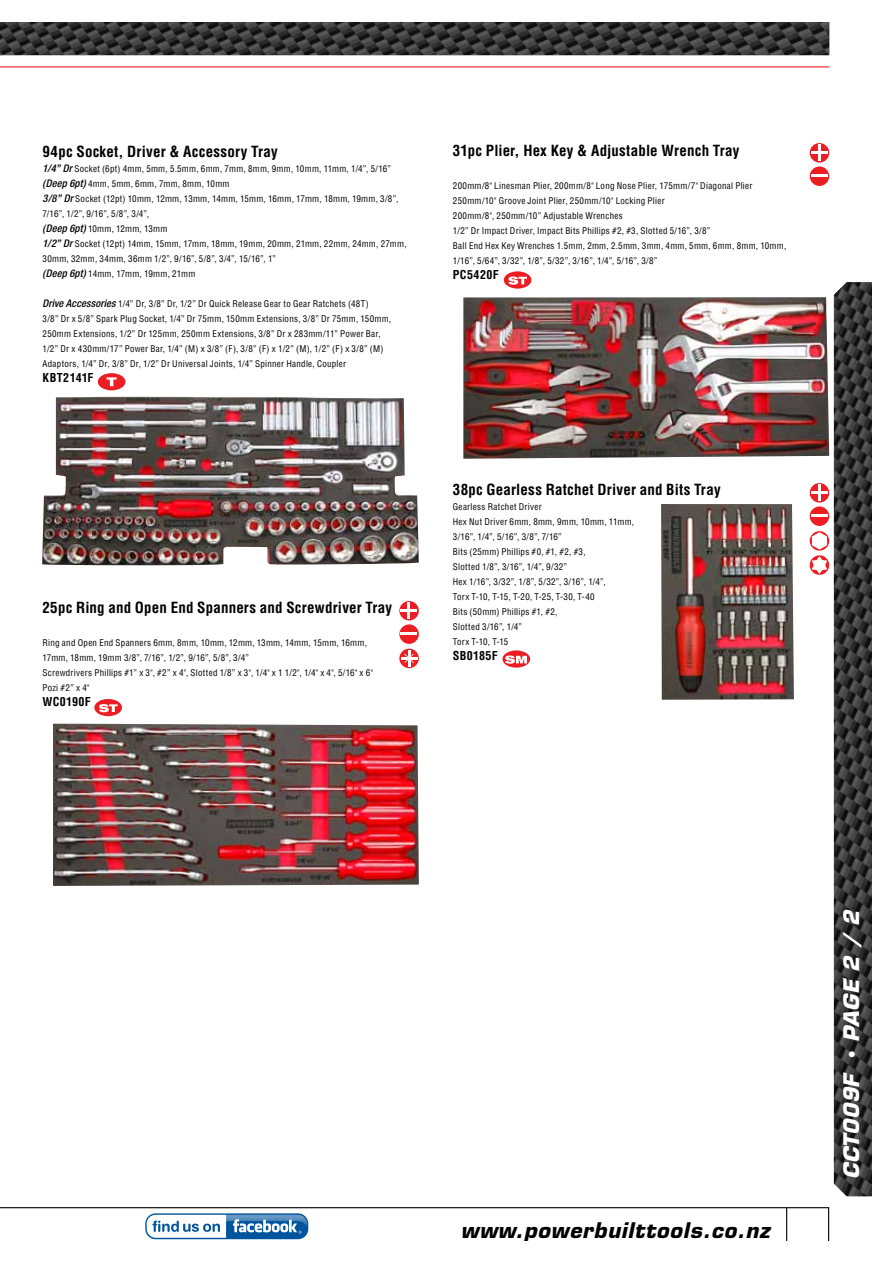
<style>
.page{position:relative;width:893px;height:1263px;background:#fff}
.page>*{position:absolute;margin:0;border:0;box-sizing:border-box;transform-origin:0 0}
.t1{font:italic 700 21px "Eurostile";letter-spacing:.04em;color:#000}
.t2{font:italic 700 21px "Eurostile";color:#fff}
.t3{font:700 condensed 15px "Helvetica";letter-spacing:.01em;color:#000}
.t4{font:700 condensed 12px "Helvetica";letter-spacing:.035em;color:#000}
.t5{font:condensed 9px/15px "Helvetica";letter-spacing:.03em;color:#000}
.s1{font-family:"Helvetica Neue";font-weight:500;font-style:italic;font-size:10.5px}
.s2{font-family:"Rockwell";font-style:normal}
</style>
<div class="page">
<svg style="left:0;top:66px;width:830px;height:2px"></svg>
<img style="left:0;top:22px;width:829px;height:33px">
<svg style="left:0;top:1207px;width:829px;height:34px"></svg>
<hr style="left:786px;top:1208px;width:1px;height:55px;background:#000">
<img style="left:834px;top:282px;width:38px;height:914px">
<div style="left:0;top:1242px;width:893px;height:21px;background:#fff"></div>
<img style="left:661px;top:504px;width:133px;height:196px">
<img style="left:463px;top:297px;width:366px;height:162px">
<img style="left:53px;top:724px;width:366px;height:162px">
<div style="left:94px;top:699px;width:28px;height:17px;background:#ed1d24;border-radius:50%"></div>
<svg style="left:99px;top:704px;width:19px;height:8px"></svg>
<svg style="left:145px;top:1213px;width:163px;height:26px"></svg>
<div style="left:98px;top:373px;width:27px;height:17px;background:#ed1d24;border-radius:50%"></div>
<svg style="left:107px;top:377px;width:10px;height:9px"></svg>
<img style="left:42px;top:396px;width:377px;height:169px">
<svg style="left:810px;top:483px;width:19px;height:20px"></svg>
<svg style="left:818px;top:485px;width:2px;height:16px"></svg>
<hr style="left:811px;top:491px;width:16px;height:3px;background:#fff">
<div style="left:810px;top:506px;width:19px;height:20px;background:#ed1d24;border-radius:50%"></div>
<svg style="left:811px;top:515px;width:16px;height:2px"></svg>
<div style="left:810px;top:531px;width:19px;height:20px;background:#ed282e;border-radius:50%"></div>
<svg style="left:812px;top:532px;width:15px;height:18px"></svg>
<svg style="left:810px;top:555px;width:19px;height:20px"></svg>
<svg style="left:812px;top:556px;width:15px;height:18px"></svg>
<svg style="left:502px;top:650px;width:28px;height:18px"></svg>
<svg style="left:505px;top:655px;width:22px;height:9px"></svg>
<svg style="left:810px;top:143px;width:19px;height:20px"></svg>
<svg style="left:818px;top:145px;width:2px;height:16px"></svg>
<hr style="left:811px;top:151px;width:16px;height:3px;background:#fff">
<div style="left:810px;top:166px;width:19px;height:20px;background:#ed1d24;border-radius:50%"></div>
<svg style="left:811px;top:175px;width:16px;height:2px"></svg>
<div style="left:504px;top:271px;width:27px;height:18px;background:#ed1d24;border-radius:50%"></div>
<svg style="left:508px;top:276px;width:19px;height:9px"></svg>
<svg style="left:399px;top:601px;width:20px;height:19px"></svg>
<svg style="left:408px;top:603px;width:2px;height:16px"></svg>
<hr style="left:401px;top:609px;width:16px;height:3px;background:#fff">
<svg style="left:399px;top:624px;width:20px;height:20px"></svg>
<svg style="left:401px;top:633px;width:16px;height:2px"></svg>
<svg style="left:399px;top:649px;width:20px;height:19px"></svg>
<hr style="left:401px;top:657px;width:16px;height:3px;background:#fff">
<svg style="left:404px;top:650px;width:10px;height:16px"></svg>
<h2 class="t3" style="left:43px;top:142px;width:237px">94pc Socket, Driver &amp; Accessory Tray</h2>
<p class="t5" style="left:43px;top:161px;width:366px"><span class="s1">1/4” Dr</span> Socket (6pt) 4mm, 5mm, 5.5mm, 6mm, 7mm, 8mm, 9mm, 10mm, 11mm, 1/4”, 5/16” <span class="s1">(Deep 6pt)</span> 4mm, 5mm, 6mm, 7mm, 8mm, 10mm<br><span class="s1">3/8” Dr</span> Socket (12pt) 10mm, 12mm, 13mm, 14mm, 15mm, 16mm, 17mm, 18mm, 19mm, 3/8”, 7/16”, 1/2”, 9/16”, 5/8”, 3/4”,<br><span class="s1">(Deep 6pt)</span> 10mm, 12mm, 13mm<br><span class="s1">1/2” Dr</span> Socket (12pt) 14mm, 15mm, 17mm, 18mm, 19mm, 20mm, 21mm, 22mm, 24mm, 27mm, 30mm, 32mm, 34mm, 36mm 1/2”, 9/16”, 5/8”, 3/4”, 15/16”, 1”<br><span class="s1">(Deep 6pt)</span> 14mm, 17mm, 19mm, 21mm</p>
<p class="t5" style="left:43px;top:296px;width:350px"><span class="s1">Drive Accessories</span> 1/4” Dr, 3/8” Dr, 1/2” Dr Quick Release Gear to Gear Ratchets (48T)<br>3/8” Dr x 5/8” Spark Plug Socket, 1/4” Dr 75mm, 150mm Extensions, 3/8” Dr 75mm, 150mm, 250mm Extensions, 1/2” Dr 125mm, 250mm Extensions, 3/8” Dr x 283mm/11” Power Bar, 1/2” Dr x 430mm/17” Power Bar, 1/4” (M) x 3/8” (F), 3/8” (F) x 1/2” (M), 1/2” (F) x 3/8” (M)<br>Adaptors, 1/4” Dr, 3/8” Dr, 1/2” Dr Universal Joints, 1/4” Spinner Handle, Coupler</p>
<h3 class="t4" style="left:43px;top:370px;width:53px">KBT2141F</h3>
<h2 class="t3" style="left:43px;top:598px;width:351px">25pc Ring and Open End Spanners and Screwdriver Tray</h2>
<p class="t5" style="left:43px;top:635px;width:332px">Ring and Open End Spanners 6mm, 8mm, 10mm, 12mm, 13mm, 14mm, 15mm, 16mm, 17mm, 18mm, 19mm 3/8”, 7/16”, 1/2”, 9/16”, 5/8”, 3/4”<br>Screwdrivers Phillips #1” x 3", #2” x 4", Slotted 1/8” x 3", 1/4" x 1 1/2", 1/4" x 4", 5/16" x 6" Pozi #2” x 4"</p>
<h3 class="t4" style="left:43px;top:694px;width:50px">WC0190F</h3>
<h2 class="t3" style="left:453px;top:141px;width:288px">31pc Plier, Hex Key &amp; Adjustable Wrench Tray</h2>
<p class="t5" style="left:453px;top:178px;width:335px">200mm/8" Linesman Plier, 200mm/8" Long Nose Plier, 175mm/7" Diagonal Plier 250mm/10" Groove Joint Plier, 250mm/10" Locking Plier<br>200mm/8", 250mm/10” Adjustable Wrenches<br>1/2” Dr Impact Driver, Impact Bits Phillips #2, #3, Slotted 5/16”, 3/8”<br>Ball End Hex Key Wrenches 1.5mm, 2mm, 2.5mm, 3mm, 4mm, 5mm, 6mm, 8mm, 10mm, 1/16”, 5/64”, 3/32”, 1/8”, 5/32”, 3/16”, 1/4”, 5/16”, 3/8”</p>
<h3 class="t4" style="left:453px;top:267px;width:47px">PC5420F</h3>
<h2 class="t3" style="left:453px;top:480px;width:269px">38pc Gearless Ratchet Driver and Bits Tray</h2>
<p class="t5" style="left:453px;top:499px;width:183px">Gearless Ratchet Driver<br>Hex Nut Driver 6mm, 8mm, 9mm, 10mm, 11mm,<br>3/16”, 1/4”, 5/16”, 3/8”, 7/16”<br>Bits (25mm) Phillips #0, #1, #2, #3,<br>Slotted 1/8”, 3/16”, 1/4”, 9/32”<br>Hex 1/16”, 3/32”, 1/8”, 5/32”, 3/16”, 1/4”,<br>Torx T-10, T-15, T-20, T-25, T-30, T-40<br>Bits (50mm) Phillips #1, #2,<br>Slotted 3/16”, 1/4”<br>Torx T-10, T-15</p>
<h3 class="t4" style="left:453px;top:648px;width:46px">SB0185F</h3>
<h1 class="t1" style="left:461px;top:1218px;width:310px">www.powerbuilttools.co.nz</h1>
<h1 class="t2" style="left:838px;top:1179px;width:272px;rotate:-90deg">CCT009F <span class="s2">•</span> PAGE 2 / 2</h1>
</div>
